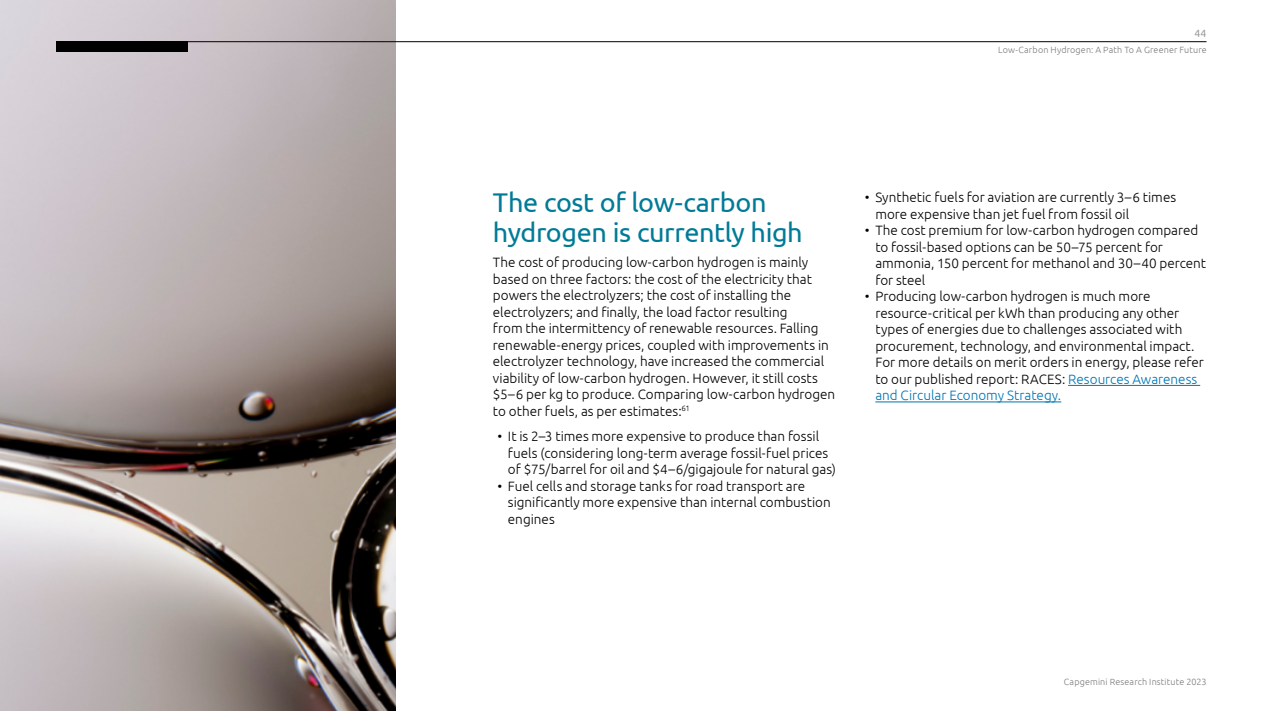
<style>
.page{position:relative;width:1263px;height:711px;background:#fff}
.page>*{position:absolute;margin:0;border:0;box-sizing:border-box;transform-origin:0 0}
.t1{font:27px/30px "Ubuntu";letter-spacing:-.015em;color:#007b97}
.t2{font:300 13.5px/16.5px "Ubuntu";color:#000}
.t3{font:10.5px "Ubuntu";color:#9d9d9c}
.t4{font:300 9px "Ubuntu";letter-spacing:.015em;color:#7c7b7b}
.s1{color:#0075b3}
</style>
<div class="page">
<hr style="left:1068px;top:385px;width:132px;height:1px;background:#0075b3">
<hr style="left:875px;top:401px;width:186px;height:1px;background:#0075b3">
<img style="left:0;top:0;width:396px;height:710px">
<div style="left:56px;top:41px;width:131px;height:11px;background:#000"></div>
<hr style="left:186px;top:41px;width:1020px;height:1px;background:#000">
<p class="t3" style="left:1194px;top:27px;width:14px">44</p>
<p class="t4" style="left:998px;top:44px;width:210px">Low-Carbon Hydrogen: A Path To A Greener Future</p>
<h1 class="t1" style="left:493px;top:186px;width:311px">The cost of low-carbon hydrogen is currently high</h1>
<p class="t2" style="left:493px;top:253px;width:344px">The cost of producing low-carbon hydrogen is mainly based on three factors: the cost of the electricity that powers the electrolyzers; the cost of installing the electrolyzers; and finally, the load factor resulting<br>from the intermittency of renewable resources. Falling renewable-energy prices, coupled with improvements in electrolyzer technology, have increased the commercial viability of low-carbon hydrogen. However, it still costs $5–6 per kg to produce. Comparing low-carbon hydrogen to other fuels, as per estimates:<sup>61</sup></p>
<p class="t2" style="left:508px;top:427px;width:330px;text-indent:-11px">• It is 2–3 times more expensive to produce than fossil fuels (considering long-term average fossil-fuel prices of $75/barrel for oil and $4–6/gigajoule for natural gas)</p>
<p class="t2" style="left:508px;top:477px;width:324px;text-indent:-11px">• Fuel cells and storage tanks for road transport are significantly more expensive than internal combustion engines</p>
<p class="t2" style="left:875px;top:189px;width:302px;text-indent:-11px">• Synthetic fuels for aviation are currently 3–6 times more expensive than jet fuel from fossil oil</p>
<p class="t2" style="left:875px;top:222px;width:332px;text-indent:-11px">• The cost premium for low-carbon hydrogen compared to fossil-based options can be 50–75 percent for ammonia, 150 percent for methanol and 30–40 percent for steel</p>
<p class="t2" style="left:875px;top:288px;width:330px;text-indent:-11px">• Producing low-carbon hydrogen is much more resource-critical per kWh than producing any other types of energies due to challenges associated with procurement, technology, and environmental impact.<br>For more details on merit orders in energy, please refer to our published report: RACES: <span class="s1">Resources Awareness and Circular Economy Strategy.</span></p>
<p class="t4" style="left:1064px;top:676px;width:144px">Capgemini Research Institute 2023</p>
</div>
